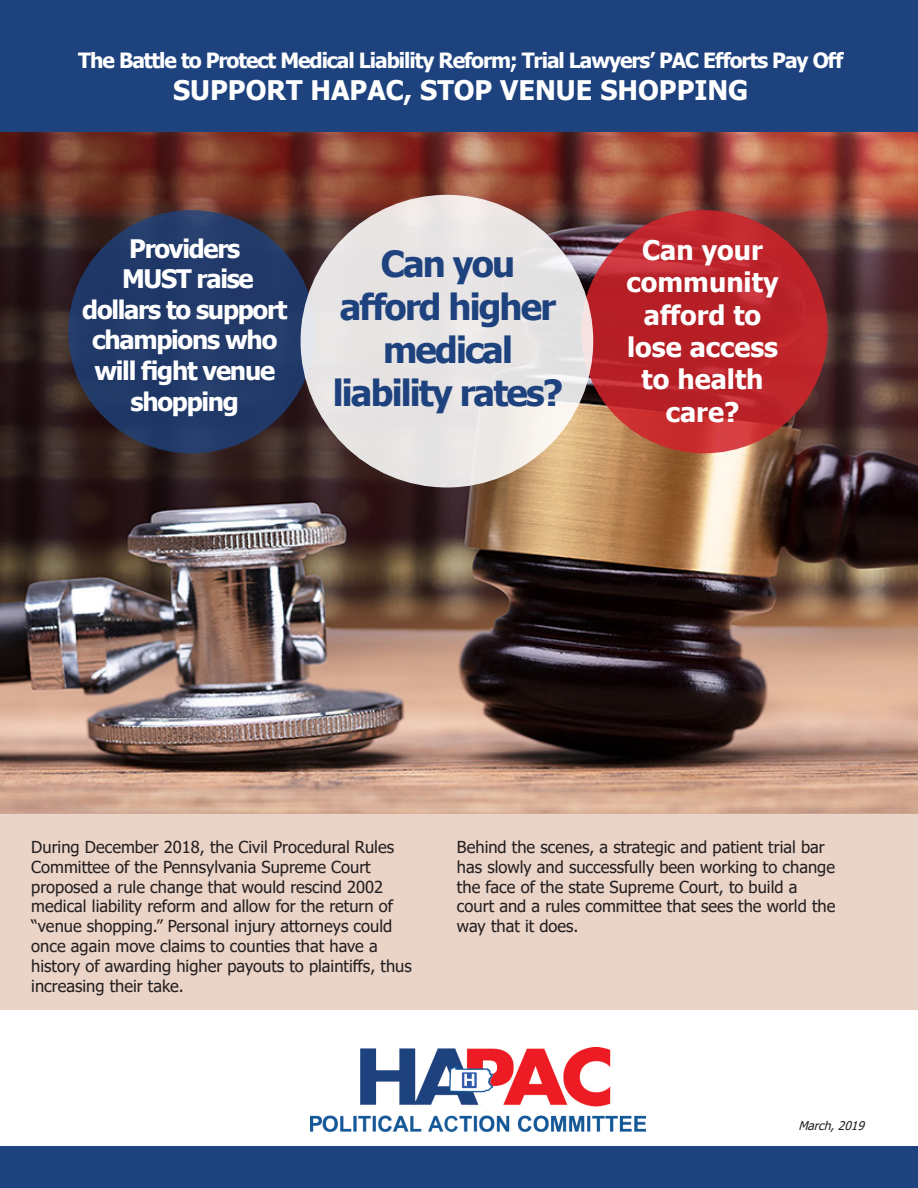
<style>
.page{position:relative;width:918px;height:1188px;background:#fff}
.page>*{position:absolute;margin:0;border:0;box-sizing:border-box;transform-origin:0 0}
.t1{font:700 36px/43.2px "Tahoma";letter-spacing:-.05em;color:#1e427e;text-align:center}
.t2{font:700 27px/32.4px "Tahoma";color:#fff;text-align:center}
.t3{font:700 25.5px/30.6px "Tahoma";letter-spacing:-.05em;color:#fff;text-align:center}
.t4{font:700 21px "Tahoma";letter-spacing:-.05em;color:#fff}
.t5{font:16.5px/19.8px "Tahoma";color:#231f20}
.t6{font:italic 12px "Tahoma";color:#231f20}
</style>
<div class="page">
<img style="left:0;top:131px;width:918px;height:683px">
<div style="left:0;top:814px;width:918px;height:196px;background:#ead3c7"></div>
<div style="left:0;top:0;width:918px;height:131px;background:#1e427e"></div>
<div style="left:0;top:1146px;width:918px;height:42px;background:#1e427e"></div>
<img style="left:311px;top:1048px;width:334px;height:84px">
<div style="left:68px;top:210px;width:247px;height:243px;background:#213a69;border-radius:50%"></div>
<svg style="left:581px;top:210px;width:247px;height:243px;background:#bc242a"></svg>
<svg style="left:301px;top:195px;width:292px;height:293px;background:#e8e5e4"></svg>
<p class="t4" style="left:78px;top:46px;width:767px">The Battle to Protect Medical Liability Reform; Trial Lawyers’ PAC Efforts Pay Off</p>
<p class="t2" style="left:173px;top:75px;width:577px">SUPPORT HAPAC, STOP VENUE SHOPPING</p>
<p class="t3" style="left:129px;top:234px;width:113px">Providers</p>
<p class="t3" style="left:82px;top:265px;width:207px">MUST raise dollars to support champions who will fight venue shopping</p>
<p class="t1" style="left:333px;top:243px;width:232px">Can you afford higher medical liability rates?</p>
<p class="t2" style="left:627px;top:235px;width:153px">Can your community afford to lose access to health care?</p>
<p class="t5" style="left:31px;top:838px;width:382px">During December 2018, the Civil Procedural Rules Committee of the Pennsylvania Supreme Court proposed a rule change that would rescind 2002 medical liability reform and allow for the return of “venue shopping.” Personal injury attorneys could once again move claims to counties that have a history of awarding higher payouts to plaintiffs, thus increasing their take.</p>
<p class="t5" style="left:457px;top:838px;width:380px">Behind the scenes, a strategic and patient trial bar has slowly and successfully been working to change the face of the state Supreme Court, to build a court and a rules committee that sees the world the way that it does.</p>
<p class="t6" style="left:798px;top:1118px;width:72px">March,2019</p>
</div>
